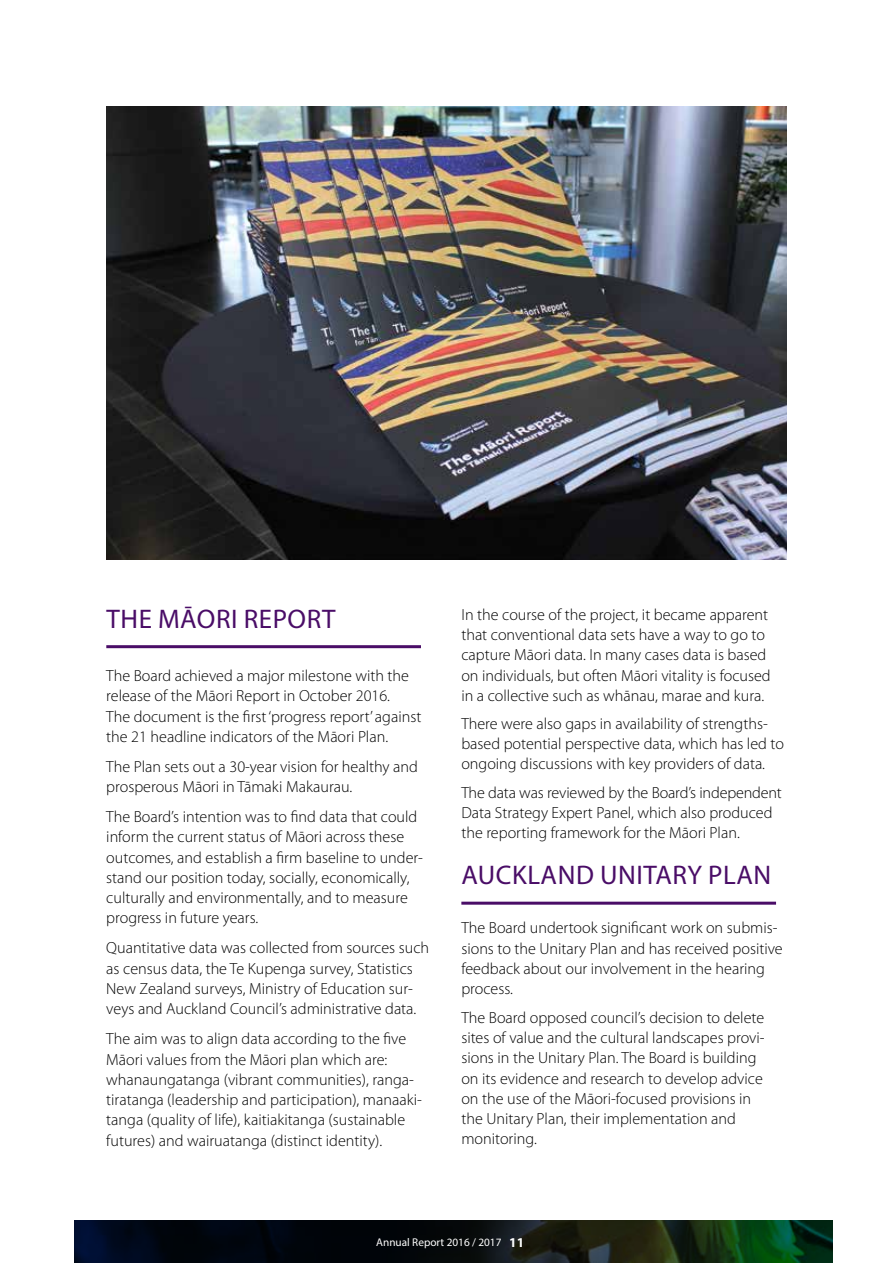
<style>
.page{position:relative;width:893px;height:1263px;background:#fff}
.page>*{position:absolute;margin:0;border:0;box-sizing:border-box;transform-origin:0 0}
.t1{font:27px "Myriad Pro";letter-spacing:.02em;color:#4a0d67}
.t2{font:300 16.2px/20.2px "Myriad Pro";color:#000}
.t3{font:11.25px "Myriad Pro";color:#fff}
.s1{font-weight:700;font-size:13.5px}
</style>
<div class="page">
<svg style="left:74px;top:1220px;width:759px;height:43px;background:#0a1813"></svg>
<hr style="left:106px;top:645px;width:315px;height:3px;background:#4a0d67">
<hr style="left:461px;top:902px;width:315px;height:3px;background:#4a0d67">
<img style="left:106px;top:106px;width:681px;height:454px">
<h1 class="t1" style="left:107px;top:602px;width:230px">THE MĀORI REPORT</h1>
<p class="t2" style="left:106px;top:665px;width:317px">The Board achieved a major milestone with the release of the Māori Report in October 2016.<br>The document is the first ‘progress report’ against the 21 headline indicators of the Māori Plan.</p>
<p class="t2" style="left:106px;top:756px;width:313px">The Plan sets out a 30-year vision for healthy and prosperous Māori in Tāmaki Makaurau.</p>
<p class="t2" style="left:106px;top:806px;width:318px">The Board’s intention was to find data that could inform the current status of Māori across these outcomes, and establish a firm baseline to under&shy;stand our position today, socially, economically, culturally and environmentally, and to measure progress in future years.</p>
<p class="t2" style="left:106px;top:938px;width:324px">Quantitative data was collected from sources such as census data, the Te Kupenga survey, Statistics New Zealand surveys, Ministry of Education sur&shy;veys and Auckland Council’s administrative data.</p>
<p class="t2" style="left:106px;top:1028px;width:317px">The aim was to align data according to the five Māori values from the Māori plan which are: whanaungatanga (vibrant communities), ranga&shy;tiratanga (leadership and participation), manaaki&shy;tanga (quality of life), kaitiakitanga (sustainable futures) and wairuatanga (distinct identity).</p>
<p class="t2" style="left:461px;top:604px;width:311px">In the course of the project, it became apparent that conventional data sets have a way to go to capture Māori data. In many cases data is based on individuals, but often Māori vitality is focused in a collective such as whānau, marae and kura.</p>
<p class="t2" style="left:461px;top:713px;width:324px">There were also gaps in availability of strengths&shy;based potential perspective data, which has led to ongoing discussions with key providers of data.</p>
<p class="t2" style="left:461px;top:782px;width:322px">The data was reviewed by the Board’s independent<br>Data Strategy Expert Panel, which also produced the reporting framework for the Māori Plan.</p>
<h1 class="t1" style="left:462px;top:859px;width:311px">AUCKLAND UNITARY PLAN</h1>
<p class="t2" style="left:461px;top:918px;width:323px">The Board undertook significant work on submis&shy;sions to the Unitary Plan and has received positive feedback about our involvement in the hearing process.</p>
<p class="t2" style="left:461px;top:1007px;width:305px">The Board opposed council’s decision to delete sites of value and the cultural landscapes provi&shy;sions in the Unitary Plan. The Board is building on its evidence and research to develop advice on the use of the Māori-focused provisions in the Unitary Plan, their implementation and monitoring.</p>
<p class="t3" style="left:376px;top:1235px;width:149px">Annual Report 2016 / 2017 <span class="s1">11</span></p>
</div>
